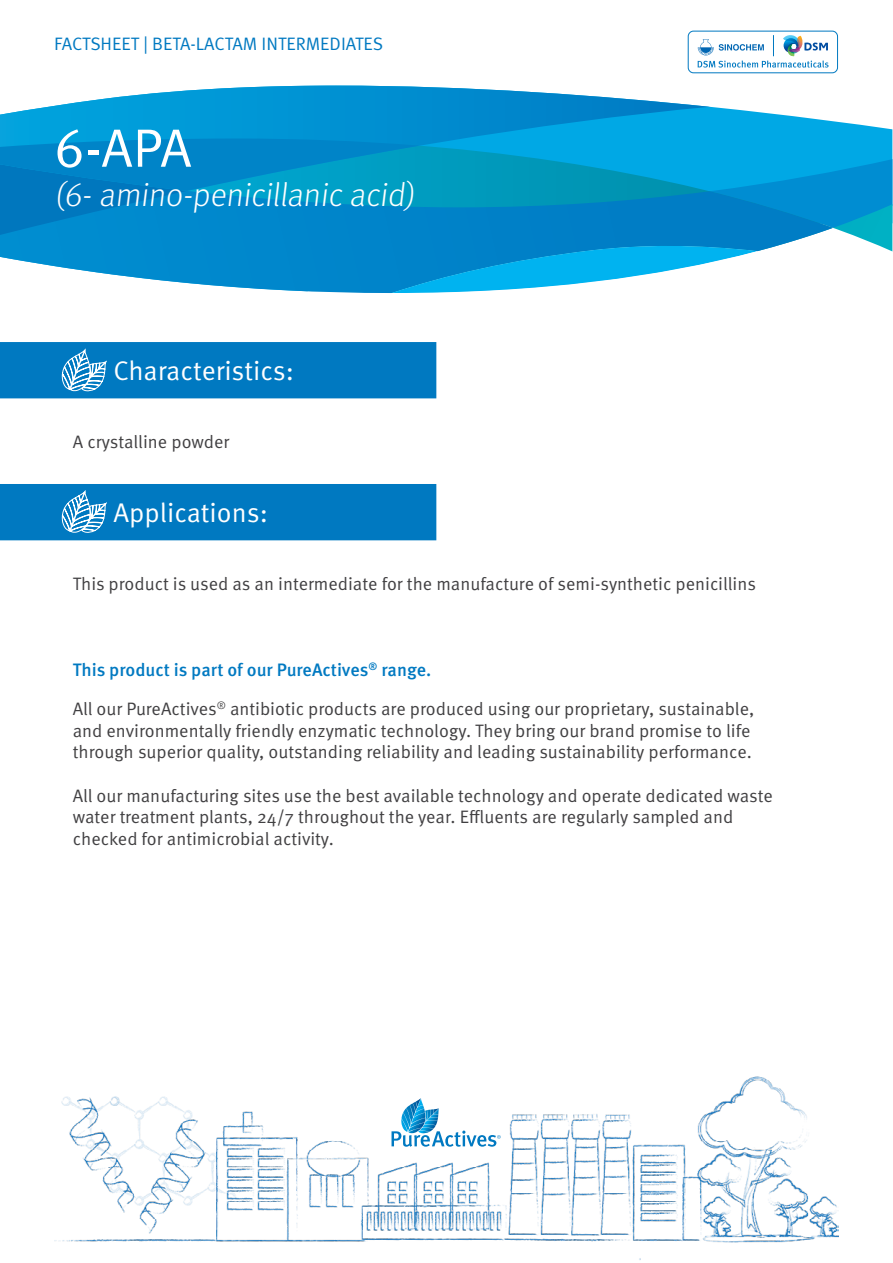
<style>
.page{position:relative;width:893px;height:1263px;background:#fff}
.page>*{position:absolute;margin:0;border:0;box-sizing:border-box;transform-origin:0 0}
.t1{font:54px "Meta Pro Norm";color:#fff}
.t2{font:300 33px "Meta Pro";color:#fff}
.t3{font:27px "Meta Pro Norm";color:#fff}
.t4{font:18px/21.6px "Meta Pro Norm";color:#414042}
.t5{font:500 18px "Meta Pro";color:#0079c1}
.t6{font:18px "Meta Pro Norm";color:#0079c1}
</style>
<div class="page">
<svg style="left:710px;top:106px;width:182px;height:27px;fill:#00a8e5"></svg>
<svg style="left:0;top:86px;width:710px;height:47px"></svg>
<svg style="left:0;top:133px;width:892px;height:160px;background:#1d9cd3"></svg>
<img style="left:54px;top:1076px;width:785px;height:184px">
<svg style="left:0;top:342px;width:436px;height:198px;fill:#0079c1"></svg>
<svg style="left:62px;top:349px;width:45px;height:43px"></svg>
<svg style="left:62px;top:490px;width:45px;height:43px"></svg>
<div style="left:688px;top:31px;width:150px;height:42px;border:1px solid #0079c1;border-radius:5px"></div>
<svg style="left:698px;top:35px;width:130px;height:33px"></svg>
<svg style="left:392px;top:1098px;width:109px;height:49px"></svg>
<p class="t6" style="left:54px;top:30px;width:331px">FACTSHEET | BETA-LACTAM INTERMEDIATES</p>
<h1 class="t1" style="left:54px;top:107px;width:139px">6-APA</h1>
<h2 class="t2" style="left:54px;top:170px;width:362px">(6- amino-penicillanic acid)</h2>
<h3 class="t3" style="left:114px;top:350px;width:182px">Characteristics:</h3>
<p class="t4" style="left:73px;top:430px;width:158px">A crystalline powder</p>
<h3 class="t3" style="left:114px;top:493px;width:156px">Applications:</h3>
<p class="t4" style="left:73px;top:572px;width:685px">This product is used as an intermediate for the manufacture of semi-synthetic penicillins</p>
<p class="t5" style="left:73px;top:655px;width:360px">This product is part of our PureActives<sup>®</sup> range.</p>
<p class="t4" style="left:73px;top:697px;width:683px">All our PureActives<sup>®</sup> antibiotic products are produced using our proprietary, sustainable, and environmentally friendly enzymatic technology. They bring our brand promise to life through superior quality, outstanding reliability and leading sustainability performance.</p>
<p class="t4" style="left:73px;top:783px;width:701px">All our manufacturing sites use the best available technology and operate dedicated waste water treatment plants, 24/7 throughout the year. Effluents are regularly sampled and checked for antimicrobial activity.</p>
</div>
